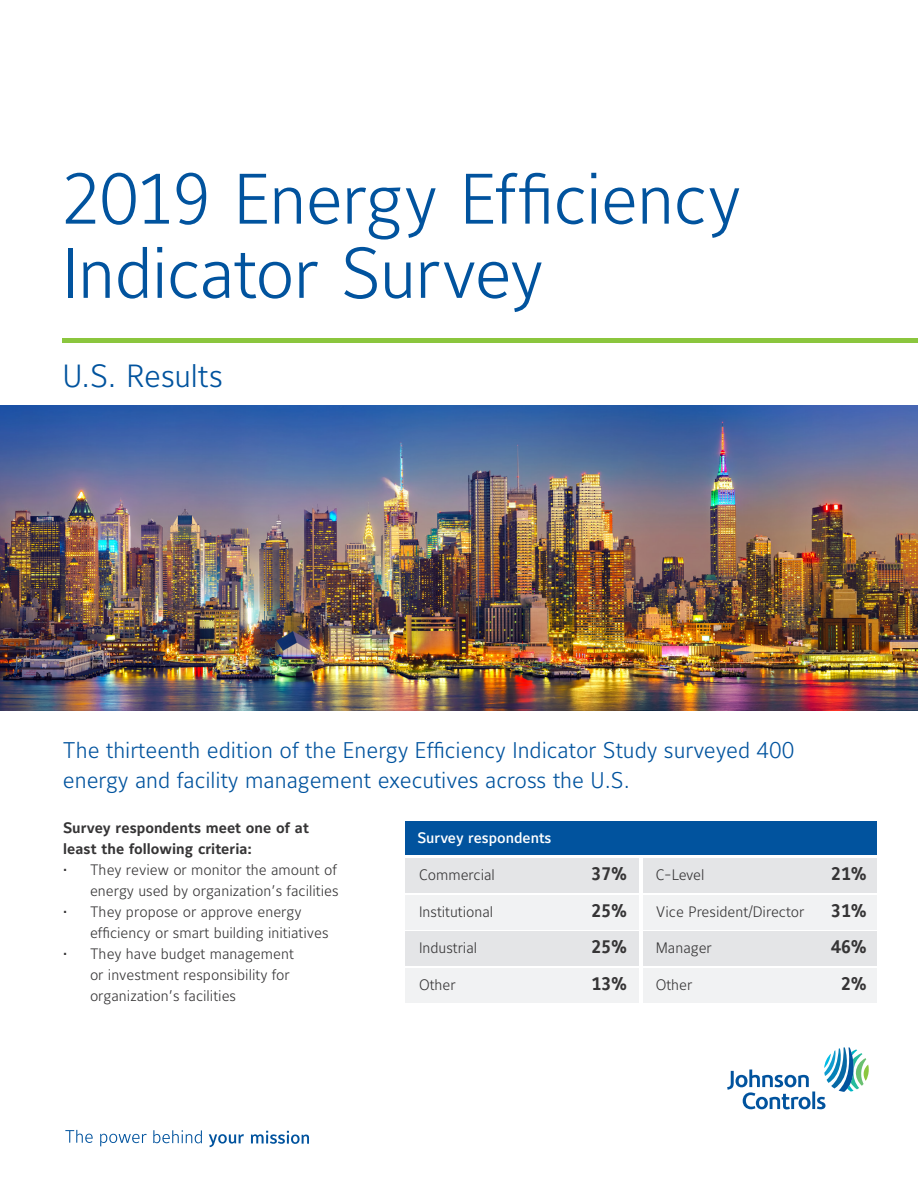
<style>
.page{position:relative;width:918px;height:1188px;background:#fff}
.page>*{position:absolute;margin:0;border:0;box-sizing:border-box;transform-origin:0 0}
.t1{font:300 70.65px/74.2px "Maurea Jci Tf ML";letter-spacing:-.015em;color:#01539e}
.t2{font:300 31.8px "Maurea Jci Tf ML";letter-spacing:-.005em;color:#01539e}
.t3{font:300 22.5px "Maurea Jci Tf ML";color:#01539e}
.t4{font:700 18px "Maurea Jci Tf ML";color:#363536}
.t5{font:300 15px/21px "Maurea Jci Tf ML";color:#363536}
.body_copy{font:700 15px/21px "Maurea Jci Tf ML";color:#363536}
.t6{font:500 15px "Maurea Jci Tf ML";color:#fff}
</style>
<div class="page">
<img style="left:0;top:405px;width:918px;height:306px">
<hr style="left:62px;top:339px;width:856px;height:4px;background:#8bc63e">
<svg style="left:727px;top:1047px;width:142px;height:62px"></svg>
<svg style="left:65px;top:1130px;width:28px;height:13px"></svg>
<svg style="left:100px;top:1134px;width:47px;height:12px"></svg>
<svg style="left:153px;top:1130px;width:49px;height:13px"></svg>
<svg style="left:209px;top:1134px;width:35px;height:13px"></svg>
<svg style="left:251px;top:1131px;width:58px;height:13px"></svg>
<div style="left:405px;top:895px;width:234px;height:34px;background:#f1f2f3"></div>
<div style="left:405px;top:858px;width:234px;height:34px;background:#e4e5e7"></div>
<div style="left:405px;top:968px;width:234px;height:34px;background:#f1f2f3"></div>
<div style="left:405px;top:932px;width:234px;height:34px;background:#e4e5e7"></div>
<div style="left:643px;top:895px;width:234px;height:34px;background:#f1f2f3"></div>
<div style="left:643px;top:858px;width:234px;height:34px;background:#e4e5e7"></div>
<div style="left:643px;top:968px;width:234px;height:34px;background:#f1f2f3"></div>
<div style="left:643px;top:932px;width:234px;height:34px;background:#e4e5e7"></div>
<div style="left:405px;top:822px;width:472px;height:33px;background:#01539e"></div>
<p class="t1" style="left:62px;top:160px;width:680px">2019 Energy Efficiency<br>Indicator Survey</p>
<p class="t2" style="left:62px;top:356px;width:162px">U.S. Results</p>
<p class="t3" style="left:63px;top:736px;width:733px">The thirteenth edition of the Energy Efficiency Indicator Study surveyed 400</p>
<p class="t3" style="left:63px;top:766px;width:568px">energy and facility management executives across the U.S.</p>
<p class="body_copy" style="left:63px;top:818px;width:247px">Survey respondents meet one of at least the following criteria:</p>
<p class="t5" style="left:63px;top:859px;width:277px;text-align:right">• They review or monitor the amount of energy used by organization’s facilities</p>
<p class="t5" style="left:90px;top:901px;width:240px;text-indent:-27px">• They propose or approve energy efficiency or smart building initiatives</p>
<p class="t5" style="left:90px;top:943px;width:205px;text-indent:-27px">• They have budget management or investment responsibility for organization’s facilities</p>
<p class="t6" style="left:417px;top:828px;width:136px">Survey respondents</p>
<p class="t5" style="left:419px;top:864px;width:77px">Commercial</p>
<p class="t4" style="left:591px;top:863px;width:37px">37%</p>
<p class="t5" style="left:419px;top:901px;width:76px">Institutional</p>
<p class="t4" style="left:591px;top:900px;width:37px">25%</p>
<p class="t5" style="left:419px;top:937px;width:60px">Industrial</p>
<p class="t4" style="left:591px;top:936px;width:37px">25%</p>
<p class="t5" style="left:419px;top:974px;width:38px">Other</p>
<p class="t4" style="left:591px;top:973px;width:37px">13%</p>
<p class="t5" style="left:656px;top:864px;width:50px">C-Level</p>
<p class="t4" style="left:831px;top:863px;width:37px">21%</p>
<p class="t5" style="left:656px;top:901px;width:150px">Vice President/Director</p>
<p class="t4" style="left:831px;top:900px;width:37px">31%</p>
<p class="t5" style="left:656px;top:937px;width:58px">Manager</p>
<p class="t4" style="left:831px;top:936px;width:37px">46%</p>
<p class="t5" style="left:656px;top:974px;width:38px">Other</p>
<p class="t4" style="left:841px;top:973px;width:27px">2%</p>
</div>
